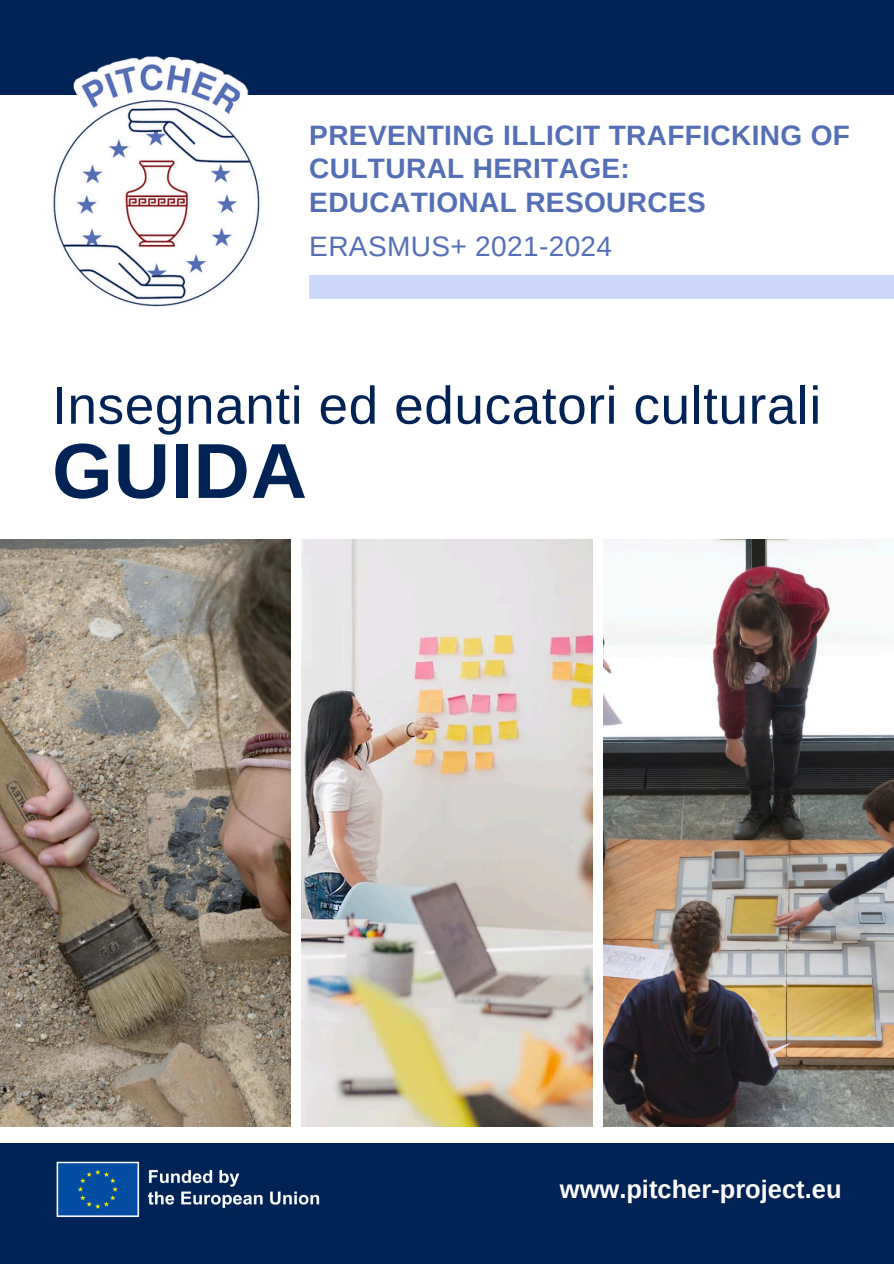
<style>
.page{position:relative;width:894px;height:1264px;background:#fff}
.page>*{position:absolute;margin:0;border:0;box-sizing:border-box;transform-origin:0 0}
.t1{font:700 77.85px "Arimo";letter-spacing:.015em;color:#025}
.t2{font:52.95px "Arimo";letter-spacing:.01em;color:#025}
.t3{font:700 28.05px/33.6px "Arimo";letter-spacing:.015em;color:#556fb7}
.t4{font:28.05px "Arimo";letter-spacing:.01em;color:#556fb7}
.t5{font:700 25.5px "Arimo";color:#fff}
</style>
<div class="page">
<img style="left:0;top:539px;width:290px;height:587px">
<img style="left:302px;top:539px;width:290px;height:587px">
<img style="left:603px;top:539px;width:290px;height:587px">
<div style="left:0;top:0;width:893px;height:95px;background:#025"></div>
<img style="left:53px;top:56px;width:207px;height:251px">
<div style="left:309px;top:276px;width:584px;height:23px;background:#ced9f9"></div>
<div style="left:0;top:1143px;width:893px;height:120px;background:#025"></div>
<img style="left:56px;top:1161px;width:264px;height:57px">
<h4 class="t3" style="left:309px;top:118px;width:542px">PREVENTING ILLICIT TRAFFICKING OF<br>CULTURAL HERITAGE:<br>EDUCATIONAL RESOURCES</h4>
<p class="t4" style="left:309px;top:231px;width:304px">ERASMUS+ 2021-2024</p>
<h2 class="t2" style="left:52px;top:376px;width:770px">Insegnanti ed educatori culturali</h2>
<h1 class="t1" style="left:52px;top:427px;width:256px">GUIDA</h1>
<p class="t5" style="left:559px;top:1174px;width:283px">www.pitcher-project.eu</p>
</div>
